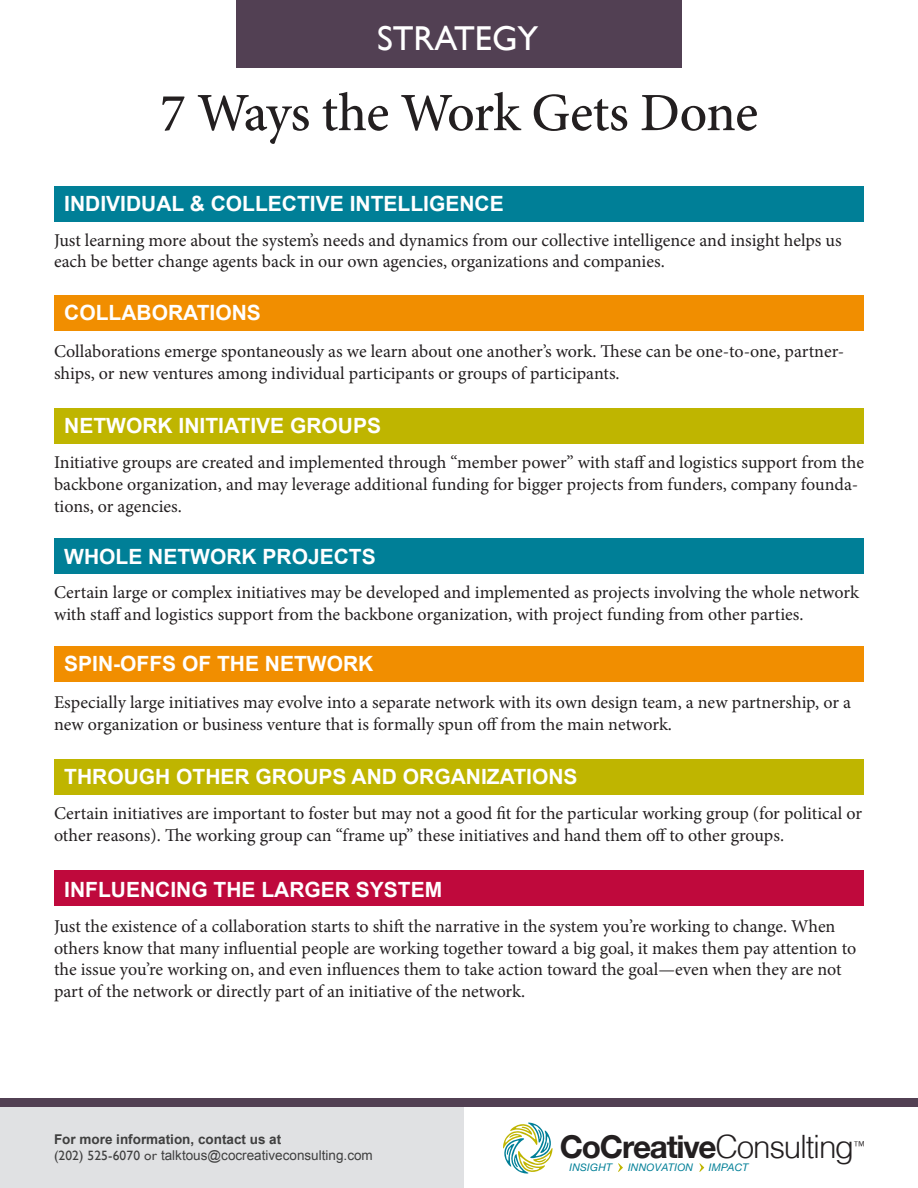
<style>
.page{position:relative;width:918px;height:1188px;background:#fff}
.page>*{position:absolute;margin:0;border:0;box-sizing:border-box;transform-origin:0 0}
.t1{font:500 54px "Minion Pro";letter-spacing:-.015em;color:#231f20}
.t2{font:34.5px "Gill Sans";color:#fff}
.t3{font:700 31.5px "Context Reprise S Si";letter-spacing:-.04em;color:#231f20}
.t4{font:700 21px "Arial";color:#fff}
.t5{font:18px/21.6px "Minion Pro";letter-spacing:-.005em;color:#231f20}
.t6{font:13.5px/16.5px "Arial";color:#3f3f3f}
.t7{font:300 12px "Context Light S Si";color:#231f20}
.t8{font:italic 10.5px "Context Reprise S Si";letter-spacing:.02em;color:#007f97}
.s1{font-weight:700}
.s2{font-family:"Gill Sans"}
.s3{font-family:"Context Light S Si";font-weight:300}
</style>
<div class="page">
<div style="left:54px;top:186px;width:810px;height:36px;background:#007f97"></div>
<div style="left:54px;top:295px;width:810px;height:36px;background:#f18e00"></div>
<div style="left:54px;top:408px;width:810px;height:36px;background:#bfb500"></div>
<div style="left:54px;top:870px;width:810px;height:36px;background:#bf093c"></div>
<div style="left:236px;top:0;width:445px;height:67px;background:#524053"></div>
<div style="left:0;top:1107px;width:464px;height:81px;background:#e0e1e3"></div>
<svg style="left:503px;top:1122px;width:50px;height:52px"></svg>
<svg style="left:618px;top:1163px;width:5px;height:9px"></svg>
<svg style="left:699px;top:1163px;width:5px;height:9px"></svg>
<div style="left:0;top:1099px;width:918px;height:8px;background:#524053"></div>
<div style="left:54px;top:538px;width:810px;height:36px;background:#007f97"></div>
<div style="left:54px;top:646px;width:810px;height:36px;background:#f18e00"></div>
<div style="left:54px;top:759px;width:810px;height:36px;background:#bfb500"></div>
<p class="t2" style="left:377px;top:18px;width:163px">STRATEGY</p>
<p class="t1" style="left:160px;top:76px;width:600px">7 Ways the Work Gets Done</p>
<p class="t4" style="left:64px;top:190px;width:441px">INDIVIDUAL &amp; COLLECTIVE INTELLIGENCE</p>
<p class="t5" style="left:54px;top:229px;width:789px">Just learning more about the system’s needs and dynamics from our collective intelligence and insight helps us each be better change agents back in our own agencies, organizations and companies.</p>
<p class="t4" style="left:64px;top:299px;width:198px">COLLABORATIONS</p>
<p class="t5" style="left:54px;top:341px;width:792px">Collaborations emerge spontaneously as we learn about one another’s work. These can be one-to-one, partner&shy;ships, or new ventures among individual participants or groups of participants.</p>
<p class="t4" style="left:64px;top:412px;width:318px">NETWORK INITIATIVE GROUPS</p>
<p class="t5" style="left:54px;top:452px;width:812px">Initiative groups are created and implemented through “member power” with staff and logistics support from the backbone organization, and may leverage additional funding for bigger projects from funders, company founda&shy;tions, or agencies.</p>
<p class="t4" style="left:64px;top:543px;width:313px">WHOLE NETWORK PROJECTS</p>
<p class="t5" style="left:54px;top:582px;width:806px">Certain large or complex initiatives may be developed and implemented as projects involving the whole network with staff and logistics support from the backbone organization, with project funding from other parties.</p>
<p class="t4" style="left:64px;top:650px;width:311px">SPIN-OFFS OF THE NETWORK</p>
<p class="t5" style="left:54px;top:691px;width:799px">Especially large initiatives may evolve into a separate network with its own design team, a new partnership, or a new organization or business venture that is formally spun off from the main network.</p>
<p class="t4" style="left:64px;top:763px;width:515px">THROUGH OTHER GROUPS AND ORGANIZATIONS</p>
<p class="t5" style="left:54px;top:803px;width:810px">Certain initiatives are important to foster but may not a good fit for the particular working group (for political or other reasons). The working group can “frame up” these initiatives and hand them off to other groups.</p>
<p class="t4" style="left:64px;top:876px;width:380px">INFLUENCING THE LARGER SYSTEM</p>
<p class="t5" style="left:54px;top:915px;width:804px">Just the existence of a collaboration starts to shift the narrative in the system you’re working to change. When others know that many influential people are working together toward a big goal, it makes them pay attention to the issue you’re working on, and even influences them to take action toward the goal—even when they are not part of the network or directly part of an initiative of the network.</p>
<p class="t6" style="left:54px;top:1131px;width:320px"><span class="s1">For more information, contact us at<br></span><span class="s2">(202) 525-6070 or</span> talktous@cocreativeconsulting.com</p>
<p class="t3" style="left:560px;top:1127px;width:296px">CoCreative<span class="s3">Consulting</span></p>
<p class="t7" style="left:854px;top:1138px;width:13px">™</p>
<p class="t8" style="left:570px;top:1161px;width:44px">INSIGHT</p>
<p class="t8" style="left:628px;top:1161px;width:67px">INNOVATION</p>
<p class="t8" style="left:709px;top:1161px;width:41px">IMPACT</p>
</div>
